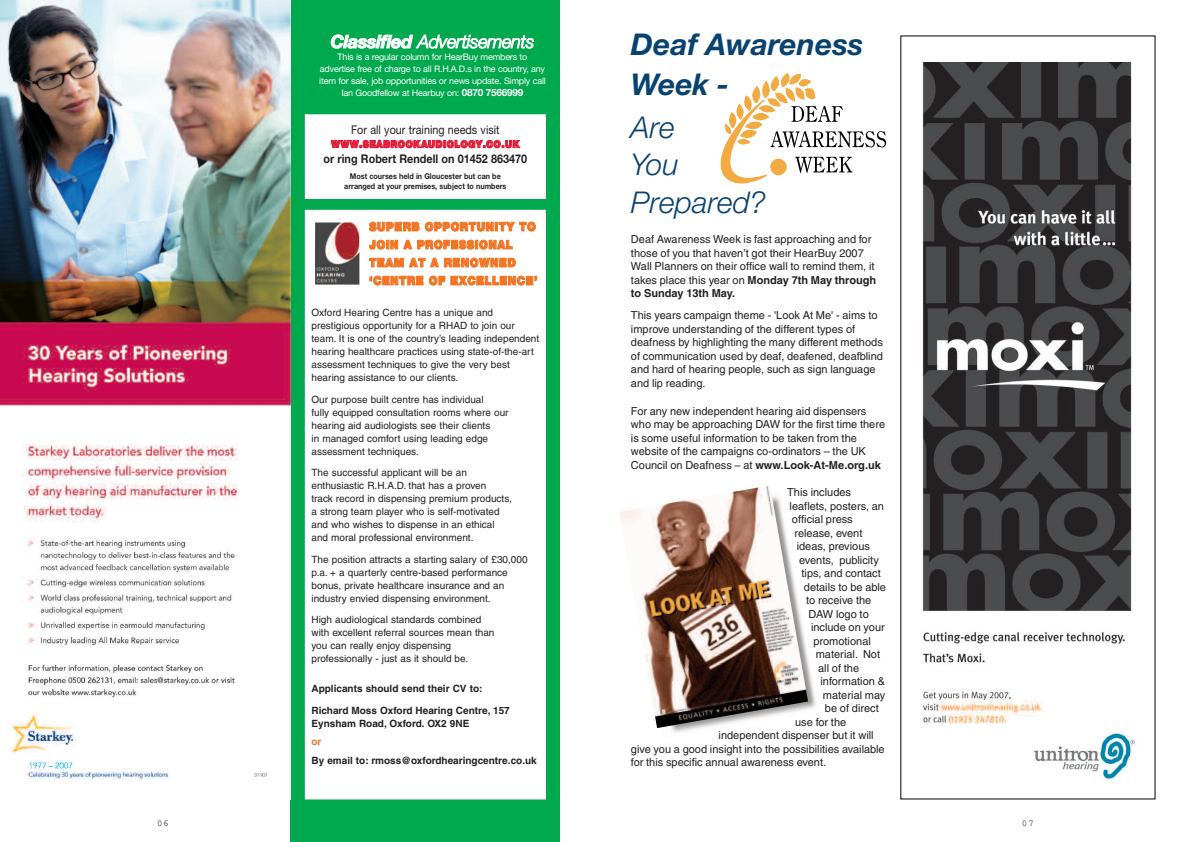
<style>
.page{position:relative;width:1191px;height:842px;background:#fff}
.page>*{position:absolute;margin:0;border:0;box-sizing:border-box;transform-origin:0 0}
.t1{font:italic 700 30px/40.5px "Helvetica Neue";color:#084270}
.t2{font:italic 300 30px/37.5px "Helvetica Neue";color:#084270}
.t3{font:italic 300 18px "Helvetica Neue";letter-spacing:-.01em;color:#fff}
.t4{font:900 12px/18px "Helvetica Neue";letter-spacing:.065em;color:#f47321;scale:.9 1}
.t5{font:700 12px "Helvetica Neue";color:#231f20;scale:.9 1}
.t6{font:12px "Helvetica Neue";color:#231f20;scale:.9 1}
.t7{font:11px/13.5px "Helvetica";color:#231f20}
.t8{font:10px/13px "Helvetica";color:#231f20}
.t9{font:700 10px/21.5px "Helvetica";color:#231f20}
.t10{font:900 10px "Helvetica Neue";letter-spacing:.07em;color:#e51836;scale:.9 1}
.t11{font:700 10px "Helvetica";color:#f47321}
.t12{font:9px/12px "Helvetica Neue";letter-spacing:-.02em;color:#fff;text-align:center}
.t13{font:9px "Courier";color:#231f20}
.t14{font:700 8px/10px "Helvetica Neue";color:#231f20;text-align:center;scale:.9 1}
.s1{font-weight:700}
.s2{font-weight:700;font-size:10px}
</style>
<div class="page">
<div style="left:291px;top:0;width:269px;height:842px;background:#00a94e"></div>
<div style="left:305px;top:115px;width:240px;height:83px;background:#fff"></div>
<div style="left:305px;top:114px;width:241px;height:85px;border:1px solid #fff"></div>
<div style="left:305px;top:210px;width:240px;height:589px;background:#fff"></div>
<div style="left:305px;top:210px;width:241px;height:589px;border:1px solid #fff"></div>
<img style="left:0;top:0;width:291px;height:780px">
<img style="left:671px;top:660px;width:145px;height:73px">
<svg style="left:720px;top:73px;width:166px;height:110px"></svg>
<img style="left:619px;top:486px;width:189px;height:242px">
<img style="left:315px;top:222px;width:44px;height:63px">
<img style="left:921px;top:63px;width:214px;height:717px">
<h2 class="t3" style="left:331px;top:35px;width:205px"><span class="s1">Classified</span> Advertisements</h2>
<p class="t12" style="left:319px;top:52px;width:228px">This is a regular column for HearBuy members to advertise free of charge to all R.H.A.D.s in the country, any item for sale, job opportunities or news update. Simply call Ian Goodfellow at Hearbuy on: <span class="s2">0870 7566999</span></p>
<p class="t6" style="left:351px;top:126px;width:167px">For all your training needs visit</p>
<p class="t10" style="left:331px;top:141px;width:211px">WWW.SEABROOKAUDIOLOGY.CO.UK</p>
<p class="t5" style="left:323px;top:154px;width:228px">or ring Robert Rendell on 01452 863470</p>
<p class="t14" style="left:344px;top:172px;width:182px">Most courses held in Gloucester but can be arranged at your premises, subject to numbers</p>
<p class="t4" style="left:369px;top:219px;width:188px">SUPERB OPPORTUNITY TO<br>JOIN A PROFESSIONAL<br>TEAM AT A RENOWNED ‘CENTRE OF EXCELLENCE’</p>
<p class="t8" style="left:311px;top:307px;width:229px">Oxford Hearing Centre has a unique and prestigious opportunity for a RHAD to join our team. It is one of the country’s leading independent hearing healthcare practices using state-of-the-art assessment techniques to give the very best hearing assistance to our clients.</p>
<p class="t8" style="left:311px;top:394px;width:199px">Our purpose built centre has individual<br>fully equipped consultation rooms where our hearing aid audiologists see their clients<br>in managed comfort using leading edge assessment techniques.</p>
<p class="t8" style="left:311px;top:467px;width:202px">The successful applicant will be an enthusiastic R.H.A.D. that has a proven<br>track record in dispensing premium products, a strong team player who is self-motivated and who wishes to dispense in an ethical and moral professional environment.</p>
<p class="t8" style="left:311px;top:554px;width:217px">The position attracts a starting salary of £30,000 p.a. + a quarterly centre-based performance bonus, private healthcare insurance and an industry envied dispensing environment.</p>
<p class="t8" style="left:311px;top:614px;width:184px">High audiological standards combined with excellent referral sources mean than you can really enjoy dispensing professionally - just as it should be.</p>
<p class="t9" style="left:311px;top:679px;width:200px">Applicants should send their CV to:<br>Richard Moss Oxford Hearing Centre, 157</p>
<p class="t9" style="left:311px;top:713px;width:159px">Eynsham Road, Oxford. OX2 9NE</p>
<p class="t11" style="left:311px;top:738px;width:11px">or</p>
<p class="t9" style="left:311px;top:751px;width:227px">By email to: rmoss@oxfordhearingcentre.co.uk</p>
<h1 class="t1" style="left:631px;top:27px;width:234px">Deaf Awareness<br>Week -</h1>
<h1 class="t2" style="left:631px;top:111px;width:137px">Are<br>You<br>Prepared?</h1>
<p class="t7" style="left:631px;top:234px;width:247px">Deaf Awareness Week is fast approaching and for those of you that haven’t got their HearBuy 2007<br>Wall Planners on their office wall to remind them, it takes place this year on <span class="s1">Monday 7th May through to Sunday 13th May.</span></p>
<p class="t7" style="left:631px;top:310px;width:253px">This years campaign theme - 'Look At Me' - aims to improve understanding of the different types of deafness by highlighting the many different methods of communication used by deaf, deafened, deafblind and hard of hearing people, such as sign language and lip reading.</p>
<p class="t7" style="left:631px;top:405px;width:256px">For any new independent hearing aid dispensers who may be approaching DAW for the first time there is some useful information to be taken from the website of the campaigns co-ordinators – the UK Council on Deafness – at <span class="s1">www.Look-At-Me.org.uk</span></p>
<p class="t7" style="left:787px;top:487px;width:65px">This includes</p>
<p class="t7" style="left:789px;top:500px;width:96px">leaflets, posters, an</p>
<p class="t7" style="left:792px;top:514px;width:62px">official press</p>
<p class="t7" style="left:794px;top:527px;width:70px">release, event</p>
<p class="t7" style="left:796px;top:541px;width:75px">ideas, previous</p>
<p class="t7" style="left:799px;top:554px;width:81px">events, publicity</p>
<p class="t7" style="left:801px;top:568px;width:81px">tips, and contact</p>
<p class="t7" style="left:804px;top:581px;width:84px">details to be able</p>
<p class="t7" style="left:806px;top:595px;width:67px">to receive the</p>
<p class="t7" style="left:808px;top:608px;width:62px">DAW logo to</p>
<p class="t7" style="left:811px;top:622px;width:75px">include on your</p>
<p class="t7" style="left:813px;top:635px;width:59px">promotional</p>
<p class="t7" style="left:815px;top:649px;width:66px">material. Not</p>
<p class="t7" style="left:818px;top:662px;width:42px">all of the</p>
<p class="t7" style="left:820px;top:676px;width:66px">information &amp;</p>
<p class="t7" style="left:823px;top:689px;width:64px">material may</p>
<p class="t7" style="left:825px;top:703px;width:55px">be of direct</p>
<p class="t7" style="left:795px;top:716px;width:53px">use for the</p>
<p class="t7" style="left:718px;top:730px;width:157px">independent dispenser but it will</p>
<p class="t7" style="left:631px;top:743px;width:255px">give you a good insight into the possibilities available</p>
<p class="t7" style="left:631px;top:757px;width:197px">for this specific annual awareness event.</p>
<p class="t13" style="left:157px;top:820px;width:13px">06</p>
<p class="t13" style="left:1022px;top:820px;width:13px">07</p>
</div>
